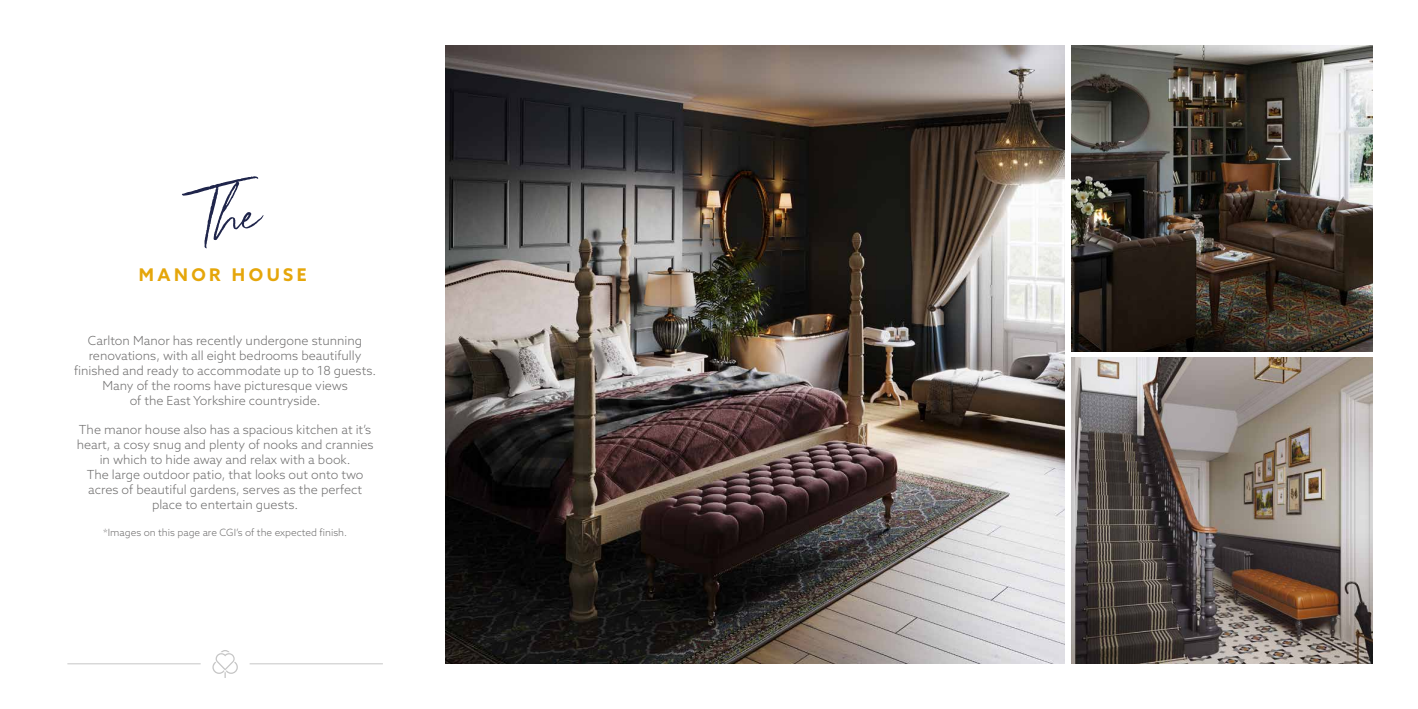
<style>
.page{position:relative;width:1418px;height:709px;background:#fff}
.page>*{position:absolute;margin:0;border:0;box-sizing:border-box;transform-origin:0 0}
.t1{font:102.38px "Paperie Creme";color:#1f254b}
.t2{font:700 17.5px "Azo Sans";letter-spacing:.2em;color:#e5a60a}
.t3{font:300 12.5px/15px "Azo Sans";color:#706f6f;text-align:center}
.t4{font:300 10px "Azo Sans";color:#706f6f}
</style>
<div class="page">
<img style="left:445px;top:45px;width:619px;height:619px">
<svg style="left:212px;top:650px;width:26px;height:28px"></svg>
<hr style="left:67px;top:663px;width:134px;height:1px;background:#c6c6c6">
<hr style="left:249px;top:663px;width:134px;height:1px;background:#c6c6c6">
<img style="left:1071px;top:45px;width:301px;height:306px">
<img style="left:1071px;top:358px;width:301px;height:305px">
<h1 class="t1" style="left:180px;top:122px;width:86px">The</h1>
<h2 class="t2" style="left:139px;top:263px;width:169px">MANOR HOUSE</h2>
<p class="t3" style="left:74px;top:333px;width:303px">Carlton Manor has recently undergone stunning renovations, with all eight bedrooms beautifully finished and ready to accommodate up to 18 guests.<br>Many of the rooms have picturesque views<br>of the East Yorkshire countryside.</p>
<p class="t3" style="left:77px;top:422px;width:298px">The manor house also has a spacious kitchen at it’s heart, a cosy snug and plenty of nooks and crannies in which to hide away and relax with a book.<br>The large outdoor patio, that looks out onto two acres of beautiful gardens, serves as the perfect place to entertain guests.</p>
<p class="t4" style="left:103px;top:526px;width:245px">*Images on this page are CGI’s of the expected finish.</p>
</div>
